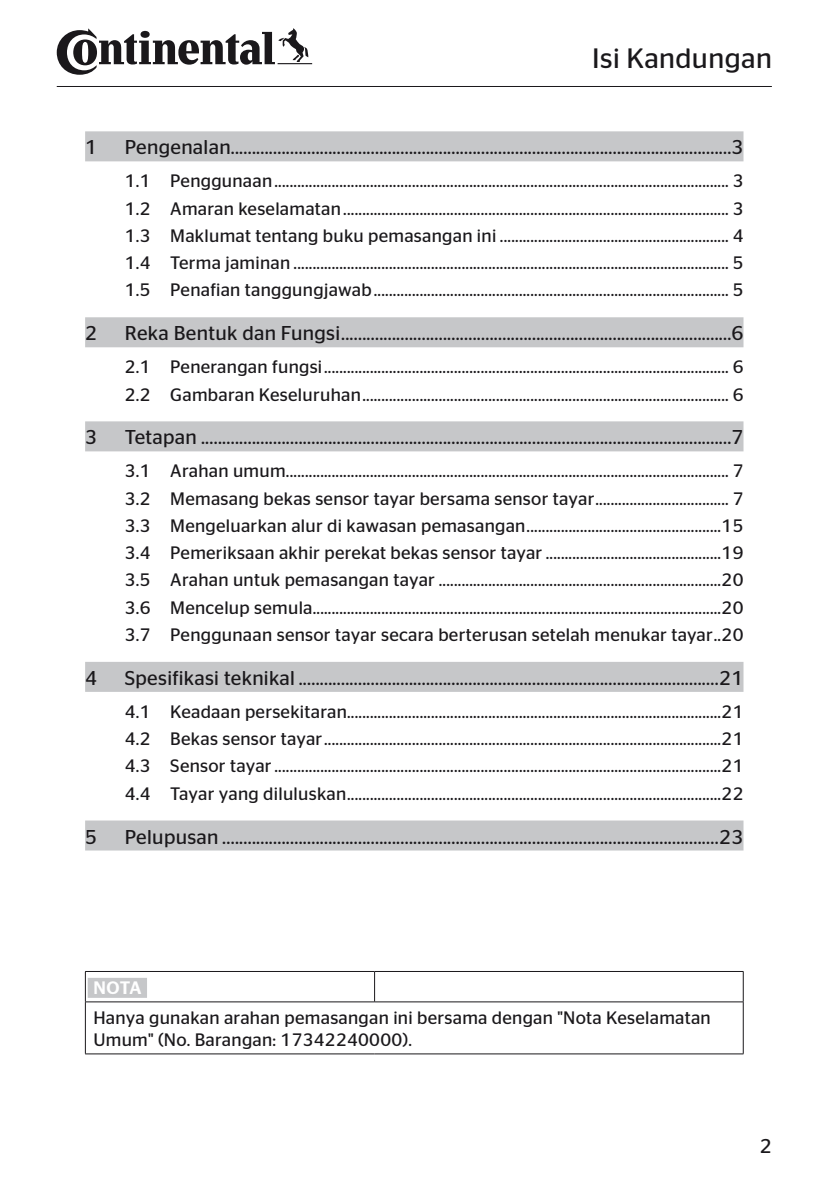
<style>
.page{position:relative;width:840px;height:1191px;background:#fff}
.page>*{position:absolute;margin:0;border:0;box-sizing:border-box;transform-origin:0 0}
.t1{font:28px "Continental Stag Sans";letter-spacing:.015em;color:#1a181b}
.t2{font:20px "Continental Stag Sans";letter-spacing:.015em;color:#1a181b}
.t3{font:18px/27.2px "Continental Stag Sans";letter-spacing:.015em;color:#1a181b;text-align:justify}
.t4{font:500 18px "Continental Stag Sans";color:#fff}
</style>
<div class="page">
<hr style="left:57px;top:86px;width:714px;height:1px;background:#1a181b">
<svg style="left:57px;top:28px;width:255px;height:47px"></svg>
<div style="left:85px;top:131px;width:658px;height:30px;background:#c6c7c9"></div>
<div style="left:85px;top:317px;width:658px;height:30px;background:#c6c7c9"></div>
<div style="left:85px;top:421px;width:658px;height:30px;background:#c6c7c9"></div>
<div style="left:85px;top:662px;width:658px;height:30px;background:#c6c7c9"></div>
<div style="left:85px;top:820px;width:658px;height:30px;background:#c6c7c9"></div>
<hr style="left:742px;top:1002px;width:1px;height:51px;background:#1a181b">
<hr style="left:85px;top:971px;width:289px;height:1px;background:#1a181b">
<hr style="left:85px;top:971px;width:1px;height:30px;background:#1a181b">
<hr style="left:374px;top:971px;width:369px;height:1px;background:#1a181b">
<hr style="left:374px;top:971px;width:1px;height:30px;background:#1a181b">
<hr style="left:742px;top:971px;width:1px;height:30px;background:#1a181b">
<hr style="left:85px;top:1001px;width:289px;height:1px;background:#1a181b">
<hr style="left:85px;top:1002px;width:1px;height:51px;background:#1a181b">
<hr style="left:374px;top:1001px;width:369px;height:1px;background:#1a181b">
<hr style="left:85px;top:1053px;width:289px;height:1px;background:#1a181b">
<hr style="left:374px;top:1053px;width:369px;height:1px;background:#1a181b">
<div style="left:88px;top:977px;width:59px;height:20px;background:#c6c7c9"></div>
<h1 class="t1" style="left:592px;top:42px;width:181px">Isi Kandungan</h1>
<p class="t2" style="left:85px;top:136px;width:13px">1</p>
<p class="t2" style="left:125px;top:136px;width:619px">Pengenalan......................................................................................................................3</p>
<p class="t3" style="left:125px;top:167px;width:619px">1.1 Penggunaan....................................................................................................................... 3<br>1.2 Amaran keselamatan..................................................................................................... 3<br>1.3 Maklumat tentang buku pemasangan ini ............................................................ 4<br>1.4 Terma jaminan .................................................................................................................. 5<br>1.5 Penafian tanggungjawab............................................................................................. 5</p>
<p class="t2" style="left:85px;top:322px;width:13px">2</p>
<p class="t2" style="left:125px;top:322px;width:619px">Reka Bentuk dan Fungsi............................................................................................6</p>
<p class="t3" style="left:125px;top:353px;width:619px">2.1 Penerangan fungsi.......................................................................................................... 6<br>2.2 Gambaran Keseluruhan................................................................................................ 6</p>
<p class="t2" style="left:85px;top:426px;width:13px">3</p>
<p class="t2" style="left:125px;top:426px;width:619px">Tetapan .............................................................................................................................7</p>
<p class="t3" style="left:125px;top:457px;width:619px">3.1 Arahan umum.................................................................................................................... 7<br>3.2 Memasang bekas sensor tayar bersama sensor tayar................................... 7<br>3.3 Mengeluarkan alur di kawasan pemasangan...................................................15<br>3.4 Pemeriksaan akhir perekat bekas sensor tayar ..............................................19<br>3.5 Arahan untuk pemasangan tayar ..........................................................................20<br>3.6 Mencelup semula...........................................................................................................20<br>3.7 Penggunaan sensor tayar secara berterusan setelah menukar tayar..20</p>
<p class="t2" style="left:85px;top:666px;width:13px">4</p>
<p class="t2" style="left:125px;top:666px;width:619px">Spesifikasi teknikal ...................................................................................................21</p>
<p class="t3" style="left:125px;top:698px;width:619px">4.1 Keadaan persekitaran..................................................................................................21<br>4.2 Bekas sensor tayar........................................................................................................21<br>4.3 Sensor tayar.....................................................................................................................21<br>4.4 Tayar yang diluluskan..................................................................................................22</p>
<p class="t2" style="left:85px;top:825px;width:13px">5</p>
<p class="t2" style="left:125px;top:825px;width:619px">Pelupusan .....................................................................................................................23</p>
<p class="t4" style="left:93px;top:977px;width:50px">NOTA</p>
<p class="t3" style="left:93px;top:1007px;width:618px;line-height:21.6px">Hanya gunakan arahan pemasangan ini bersama dengan "Nota Keselamatan<br>Umum" (No. Barangan: 17342240000).</p>
<p class="t2" style="left:759px;top:1134px;width:13px">2</p>
</div>
